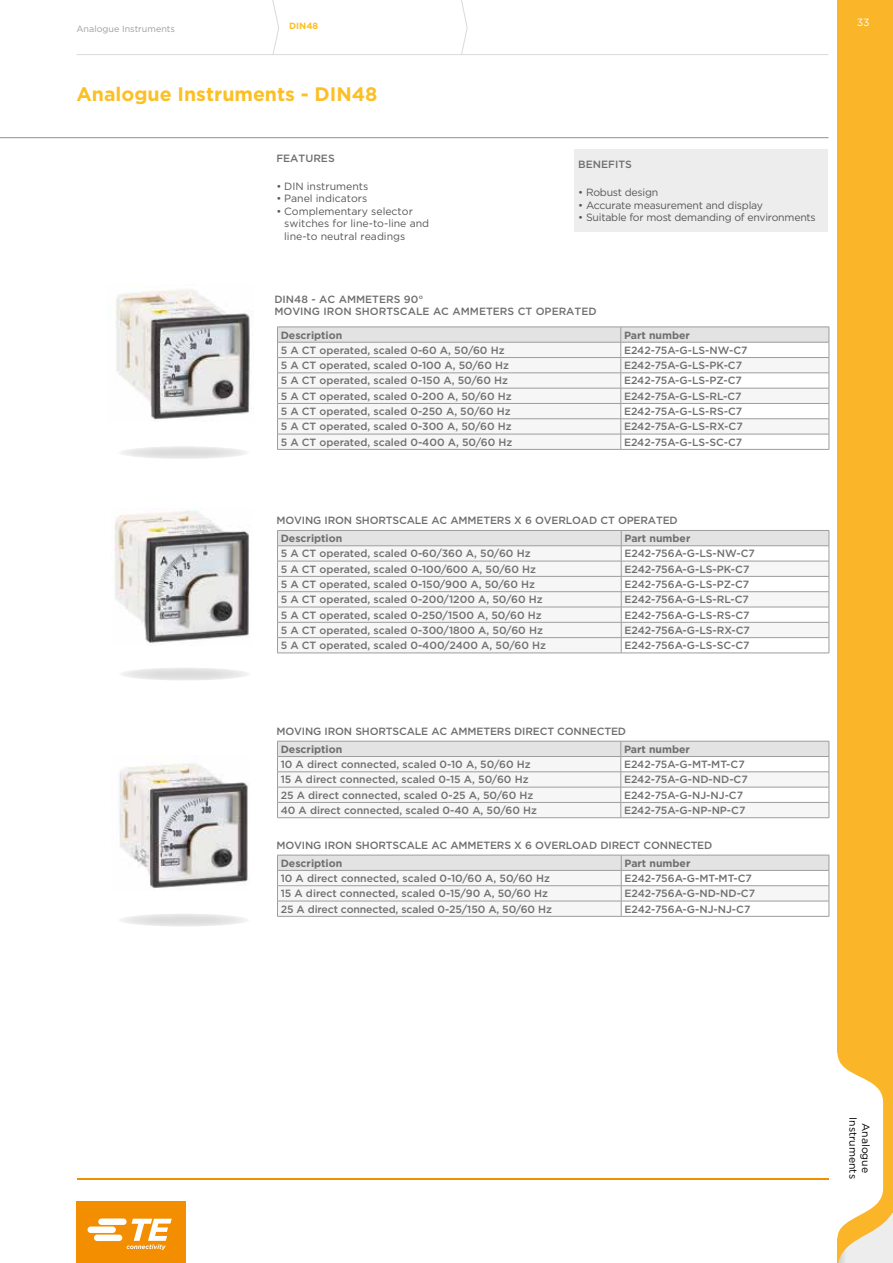
<style>
.page{position:relative;width:893px;height:1263px;background:#fff}
.page>*{position:absolute;margin:0;border:0;box-sizing:border-box;transform-origin:0 0}
.t1{font:700 19.5px "Gotham";color:#fcbf24}
.t2{font:500 10.5px/12.6px "Gotham";color:#706f6f}
.t3{font:10.5px/12.6px "Gotham";color:#575756}
.t4{font:700 10.5px "Gotham";color:#706f6f}
.t5{font:10.5px "Gotham";letter-spacing:-.02em;color:#575756}
.t6{font:10.5px/12.6px "Gotham";color:#000;text-align:center}
.t7{font:10.5px "Gotham";color:#fff}
.t8{font:9px "Gotham";color:#9d9d9c}
.t9{font:700 9px "Gotham";color:#fcbf24}
</style>
<div class="page">
<hr style="left:0;top:137px;width:828px;height:1px;background:#928f91">
<div style="left:77px;top:1201px;width:109px;height:62px;background:#f28e00"></div>
<svg style="left:88px;top:1218px;width:84px;height:32px"></svg>
<hr style="left:77px;top:1178px;width:751px;height:1px;background:#f28e00">
<hr style="left:77px;top:54px;width:751px;height:1px;background:#dadada">
<svg style="left:272px;top:0;width:7px;height:54px"></svg>
<svg style="left:461px;top:0;width:7px;height:54px"></svg>
<svg style="left:277px;top:530px;width:553px;height:123px"></svg>
<hr style="left:277px;top:653px;width:344px;height:1px;background:#9d9d9c">
<hr style="left:621px;top:653px;width:208px;height:1px;background:#9d9d9c">
<svg style="left:277px;top:741px;width:553px;height:77px"></svg>
<hr style="left:277px;top:817px;width:344px;height:1px;background:#9d9d9c">
<hr style="left:621px;top:817px;width:208px;height:1px;background:#9d9d9c">
<svg style="left:277px;top:855px;width:553px;height:61px"></svg>
<hr style="left:277px;top:916px;width:344px;height:1px;background:#9d9d9c">
<hr style="left:621px;top:916px;width:208px;height:1px;background:#9d9d9c">
<img style="left:119px;top:763px;width:129px;height:125px">
<img style="left:116px;top:289px;width:137px;height:131px">
<img style="left:111px;top:510px;width:139px;height:133px">
<svg style="left:277px;top:327px;width:553px;height:122px"></svg>
<hr style="left:277px;top:449px;width:344px;height:1px;background:#9d9d9c">
<hr style="left:621px;top:449px;width:208px;height:1px;background:#9d9d9c">
<svg style="left:117px;top:446px;width:133px;height:13px"></svg>
<svg style="left:118px;top:667px;width:134px;height:13px"></svg>
<svg style="left:117px;top:913px;width:133px;height:13px"></svg>
<div style="left:574px;top:149px;width:254px;height:83px;background:#ededed"></div>
<div style="left:838px;top:0;width:55px;height:1263px;background:#fab528"></div>
<svg style="left:838px;top:1053px;width:45px;height:185px"></svg>
<p class="t8" style="left:77px;top:23px;width:100px">Analogue Instruments</p>
<p class="t9" style="left:289px;top:20px;width:31px">DIN48</p>
<h1 class="t1" style="left:77px;top:81px;width:303px">Analogue Instruments - DIN48</h1>
<p class="t2" style="left:276px;top:152px;width:60px">FEATURES</p>
<p class="t3" style="left:276px;top:179px;width:94px">• DIN instruments</p>
<p class="t3" style="left:276px;top:192px;width:92px">• Panel indicators</p>
<p class="t3" style="left:284px;top:204px;width:147px;text-indent:-8px">• Complementary selector switches for line-to-line and line-to neutral readings</p>
<p class="t2" style="left:578px;top:158px;width:55px">BENEFITS</p>
<p class="t5" style="left:578px;top:185px;width:82px">• Robust design</p>
<p class="t5" style="left:578px;top:198px;width:186px">• Accurate measurement and display</p>
<p class="t5" style="left:578px;top:211px;width:239px">• Suitable for most demanding of environments</p>
<p class="t2" style="left:274px;top:293px;width:324px">DIN48 - AC AMMETERS 90°<br>MOVING IRON SHORTSCALE AC AMMETERS CT OPERATED</p>
<p class="t4" style="left:281px;top:328px;width:63px">Description</p>
<p class="t4" style="left:624px;top:328px;width:67px">Part number</p>
<p class="t2" style="left:281px;top:344px;width:225px">5 A CT operated, scaled 0-60 A, 50/60 Hz</p>
<p class="t2" style="left:624px;top:344px;width:125px">E242-75A-G-LS-NW-C7</p>
<p class="t2" style="left:281px;top:359px;width:230px">5 A CT operated, scaled 0-100 A, 50/60 Hz</p>
<p class="t2" style="left:624px;top:359px;width:120px">E242-75A-G-LS-PK-C7</p>
<p class="t2" style="left:281px;top:374px;width:229px">5 A CT operated, scaled 0-150 A, 50/60 Hz</p>
<p class="t2" style="left:624px;top:374px;width:119px">E242-75A-G-LS-PZ-C7</p>
<p class="t2" style="left:281px;top:390px;width:233px">5 A CT operated, scaled 0-200 A, 50/60 Hz</p>
<p class="t2" style="left:624px;top:390px;width:119px">E242-75A-G-LS-RL-C7</p>
<p class="t2" style="left:281px;top:405px;width:231px">5 A CT operated, scaled 0-250 A, 50/60 Hz</p>
<p class="t2" style="left:624px;top:405px;width:120px">E242-75A-G-LS-RS-C7</p>
<p class="t2" style="left:281px;top:420px;width:232px">5 A CT operated, scaled 0-300 A, 50/60 Hz</p>
<p class="t2" style="left:624px;top:420px;width:120px">E242-75A-G-LS-RX-C7</p>
<p class="t2" style="left:281px;top:435px;width:233px">5 A CT operated, scaled 0-400 A, 50/60 Hz</p>
<p class="t2" style="left:624px;top:435px;width:120px">E242-75A-G-LS-SC-C7</p>
<p class="t2" style="left:276px;top:514px;width:403px">MOVING IRON SHORTSCALE AC AMMETERS X 6 OVERLOAD CT OPERATED</p>
<p class="t4" style="left:281px;top:531px;width:63px">Description</p>
<p class="t4" style="left:624px;top:531px;width:67px">Part number</p>
<p class="t2" style="left:281px;top:547px;width:251px">5 A CT operated, scaled 0-60/360 A, 50/60 Hz</p>
<p class="t2" style="left:624px;top:547px;width:132px">E242-756A-G-LS-NW-C7</p>
<p class="t2" style="left:281px;top:562px;width:257px">5 A CT operated, scaled 0-100/600 A, 50/60 Hz</p>
<p class="t2" style="left:624px;top:562px;width:126px">E242-756A-G-LS-PK-C7</p>
<p class="t2" style="left:281px;top:578px;width:256px">5 A CT operated, scaled 0-150/900 A, 50/60 Hz</p>
<p class="t2" style="left:624px;top:578px;width:126px">E242-756A-G-LS-PZ-C7</p>
<p class="t2" style="left:281px;top:593px;width:264px">5 A CT operated, scaled 0-200/1200 A, 50/60 Hz</p>
<p class="t2" style="left:624px;top:593px;width:126px">E242-756A-G-LS-RL-C7</p>
<p class="t2" style="left:281px;top:608px;width:263px">5 A CT operated, scaled 0-250/1500 A, 50/60 Hz</p>
<p class="t2" style="left:624px;top:608px;width:127px">E242-756A-G-LS-RS-C7</p>
<p class="t2" style="left:281px;top:624px;width:264px">5 A CT operated, scaled 0-300/1800 A, 50/60 Hz</p>
<p class="t2" style="left:624px;top:624px;width:127px">E242-756A-G-LS-RX-C7</p>
<p class="t2" style="left:281px;top:639px;width:267px">5 A CT operated, scaled 0-400/2400 A, 50/60 Hz</p>
<p class="t2" style="left:624px;top:639px;width:127px">E242-756A-G-LS-SC-C7</p>
<p class="t2" style="left:276px;top:725px;width:351px">MOVING IRON SHORTSCALE AC AMMETERS DIRECT CONNECTED</p>
<p class="t4" style="left:281px;top:742px;width:63px">Description</p>
<p class="t4" style="left:624px;top:742px;width:67px">Part number</p>
<p class="t2" style="left:281px;top:758px;width:251px">10 A direct connected, scaled 0-10 A, 50/60 Hz</p>
<p class="t2" style="left:624px;top:758px;width:122px">E242-75A-G-MT-MT-C7</p>
<p class="t2" style="left:281px;top:773px;width:249px">15 A direct connected, scaled 0-15 A, 50/60 Hz</p>
<p class="t2" style="left:624px;top:773px;width:125px">E242-75A-G-ND-ND-C7</p>
<p class="t2" style="left:281px;top:788px;width:254px">25 A direct connected, scaled 0-25 A, 50/60 Hz</p>
<p class="t2" style="left:624px;top:788px;width:121px">E242-75A-G-NJ-NJ-C7</p>
<p class="t2" style="left:281px;top:804px;width:258px">40 A direct connected, scaled 0-40 A, 50/60 Hz</p>
<p class="t2" style="left:624px;top:804px;width:123px">E242-75A-G-NP-NP-C7</p>
<p class="t2" style="left:276px;top:839px;width:437px">MOVING IRON SHORTSCALE AC AMMETERS X 6 OVERLOAD DIRECT CONNECTED</p>
<p class="t4" style="left:281px;top:856px;width:63px">Description</p>
<p class="t4" style="left:624px;top:856px;width:67px">Part number</p>
<p class="t2" style="left:281px;top:872px;width:271px">10 A direct connected, scaled 0-10/60 A, 50/60 Hz</p>
<p class="t2" style="left:624px;top:872px;width:129px">E242-756A-G-MT-MT-C7</p>
<p class="t2" style="left:281px;top:887px;width:269px">15 A direct connected, scaled 0-15/90 A, 50/60 Hz</p>
<p class="t2" style="left:624px;top:887px;width:132px">E242-756A-G-ND-ND-C7</p>
<p class="t2" style="left:281px;top:902px;width:273px">25 A direct connected, scaled 0-25/150 A, 50/60 Hz</p>
<p class="t2" style="left:624px;top:902px;width:127px">E242-756A-G-NJ-NJ-C7</p>
<p class="t7" style="left:857px;top:15px;width:14px">33</p>
<p class="t6" style="left:872px;top:1117px;width:63px;rotate:90deg">Analogue<br>Instruments</p>
</div>
